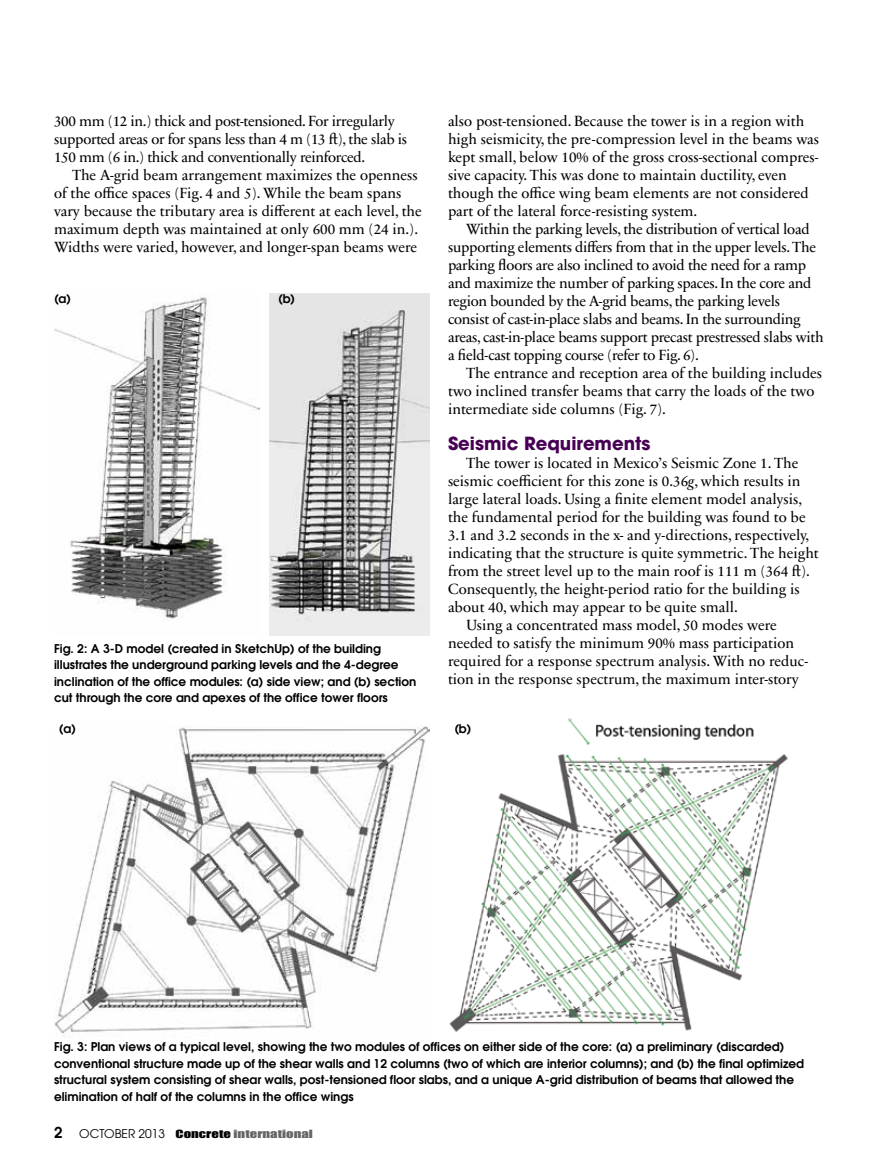
<style>
.page{position:relative;width:878px;height:1175px;background:#fff}
.page>*{position:absolute;margin:0;border:0;box-sizing:border-box;transform-origin:0 0}
.t1{font:700 18px "Avant Garde";color:#470053}
.t2{font:15px/18px "Sabon Next LT Pro";color:#000}
.t3{font:15px/18px "Sabon Next LT Pro";letter-spacing:-.02em;color:#000}
.t4{font:600 12px/16.5px "Avant Garde";color:#000}
.t5{font:10.5px "Impact MT Std";color:#636466;scale:1.4 1}
.s1{font-style:italic}
.s2{font-family:"Avant Garde";font-weight:600;font-size:15px;color:#000}
.s3{font-family:"Avant Garde";font-size:12px;color:#000}
.s4{color:#000}
</style>
<div class="page">
<img style="left:54px;top:293px;width:205px;height:327px">
<img style="left:270px;top:293px;width:160px;height:342px">
<img style="left:54px;top:725px;width:376px;height:312px">
<img style="left:449px;top:718px;width:339px;height:314px">
<p class="t3" style="left:54px;top:111px;width:354px">300 mm (12 in.) thick and post-tensioned. For irregularly supported areas or for spans less than 4 m (13 ft), the slab is<br>150 mm (6 in.) thick and conventionally reinforced.</p>
<p class="t2" style="left:54px;top:165px;width:369px;text-indent:18px">The A-grid beam arrangement maximizes the openness of the office spaces (Fig. 4 and 5). While the beam spans vary because the tributary area is different at each level, the maximum depth was maintained at only 600 mm (24 in.).<br>Widths were varied, however, and longer-span beams were</p>
<p class="t4" style="left:54px;top:290px;width:19px">(a)</p>
<p class="t4" style="left:278px;top:290px;width:19px">(b)</p>
<p class="t4" style="left:54px;top:640px;width:364px">Fig. 2: A 3-D model (created in SketchUp) of the building illustrates the underground parking levels and the 4-degree inclination of the office modules: (a) side view; and (b) section cut through the core and apexes of the office tower floors</p>
<p class="t2" style="left:448px;top:111px;width:372px">also post-tensioned. Because the tower is in a region with high seismicity, the pre-compression level in the beams was kept small, below 10% of the gross cross-sectional compres&shy;sive capacity. This was done to maintain ductility, even though the office wing beam elements are not considered part of the lateral force-resisting system.</p>
<p class="t3" style="left:448px;top:219px;width:377px;text-indent:18px">Within the parking levels, the distribution of vertical load supporting elements differs from that in the upper levels. The parking floors are also inclined to avoid the need for a ramp and maximize the number of parking spaces. In the core and region bounded by the A-grid beams, the parking levels consist of cast-in-place slabs and beams. In the surrounding areas, cast-in-place beams support precast prestressed slabs with a field-cast topping course (refer to Fig. 6).</p>
<p class="t2" style="left:448px;top:363px;width:376px;text-indent:18px">The entrance and reception area of the building includes two inclined transfer beams that carry the loads of the two intermediate side columns (Fig. 7).</p>
<p class="t1" style="left:448px;top:432px;width:204px">Seismic Requirements</p>
<p class="t2" style="left:466px;top:453px;width:334px">The tower is located in Mexico’s Seismic Zone 1. The</p>
<p class="t2" style="left:448px;top:471px;width:354px">seismic coefficient for this zone is 0.36<span class="s1">g</span>, which results in</p>
<p class="t2" style="left:448px;top:489px;width:355px">large lateral loads. Using a finite element model analysis,</p>
<p class="t2" style="left:448px;top:507px;width:359px">the fundamental period for the building was found to be</p>
<p class="t2" style="left:448px;top:525px;width:363px">3.1 and 3.2 seconds in the x- and y-directions, respectively,</p>
<p class="t2" style="left:448px;top:543px;width:372px">indicating that the structure is quite symmetric. The height</p>
<p class="t2" style="left:448px;top:561px;width:363px">from the street level up to the main roof is 111 m (364 ft).</p>
<p class="t2" style="left:448px;top:579px;width:353px">Consequently, the height-period ratio for the building is</p>
<p class="t2" style="left:448px;top:597px;width:291px">about 40, which may appear to be quite small.</p>
<p class="t2" style="left:466px;top:615px;width:312px">Using a concentrated mass model, 50 modes were</p>
<p class="t2" style="left:448px;top:633px;width:347px">needed to satisfy the minimum 90% mass participation</p>
<p class="t2" style="left:448px;top:651px;width:361px">required for a response spectrum analysis. With no reduc-</p>
<p class="t2" style="left:448px;top:669px;width:352px">tion in the response spectrum, the maximum inter-story</p>
<p class="t4" style="left:59px;top:720px;width:19px">(a)</p>
<p class="t4" style="left:454px;top:720px;width:19px">(b)</p>
<p class="t4" style="left:54px;top:1038px;width:751px">Fig. 3: Plan views of a typical level, showing the two modules of offices on either side of the core: (a) a preliminary (discarded) conventional structure made up of the shear walls and 12 columns (two of which are interior columns); and (b) the final optimized structural system consisting of shear walls, post-tensioned floor slabs, and a unique A-grid distribution of beams that allowed the elimination of half of the columns in the office wings</p>
<p class="t5" style="left:54px;top:1126px;width:186px"><span class="s2">2</span> <span class="s3">OCTO BER 2013</span> <span class="s4">Concrete</span> international</p>
</div>
